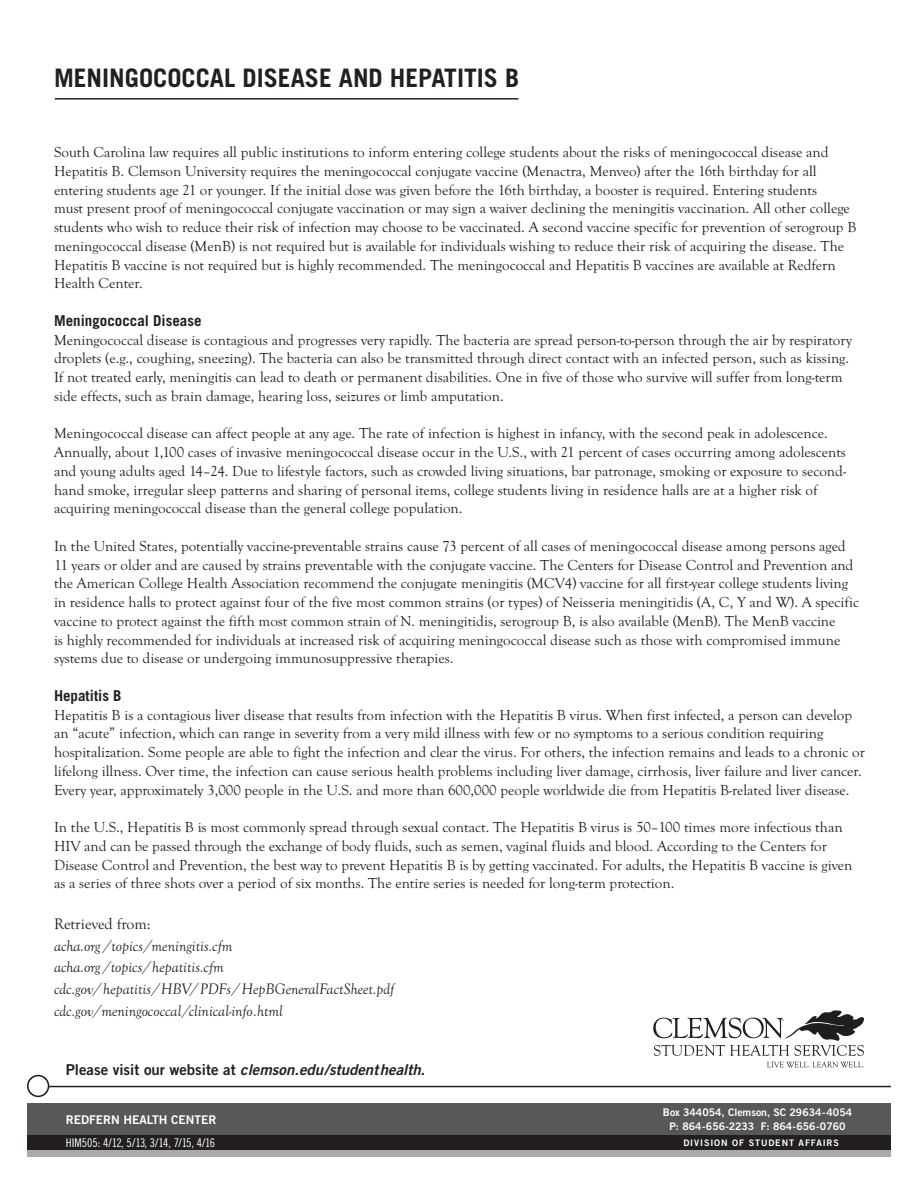
<style>
.page{position:relative;width:918px;height:1188px;background:#fff}
.page>*{position:absolute;margin:0;border:0;box-sizing:border-box;transform-origin:0 0}
.t1{font:700 25.5px "Trade Gothic LT Std";color:#231f20}
.t2{font:italic 15.75px "Goudy Old Sty TOT";color:#231f20}
.t3{font:15.75px "Goudy Old Sty TOT";color:#231f20}
.t4{font:15px/18.8px "Goudy Old Sty TOT";color:#231f20}
.t5{font:15px "Trade Gothic LT Std Bd 2 Obl";color:#231f20}
.t6{font:700 15px "Trade Gothic LT Std";color:#231f20}
.t7{font:12px "Trade Gothic LT Std Cn 18";letter-spacing:-.03em;color:#fff}
.t8{font:12px "Trade Gothic LT Std Bd 2";color:#fff}
.t9{font:10.5px "Trade Gothic LT Std Bd 2";color:#fff}
.t10{font:9px "Trade Gothic LT Std Bd 2";letter-spacing:.1em;color:#fff}
.s1{font-family:"Trade Gothic LT Std Bd 2"}
</style>
<div class="page">
<hr style="left:55px;top:98px;width:463px;height:2px;background:#231f20">
<div style="left:27px;top:1129px;width:864px;height:27px;background:#a8a9ad"></div>
<div style="left:27px;top:1115px;width:864px;height:35px;background:#231f20"></div>
<hr style="left:49px;top:1086px;width:842px;height:1px;background:#231f20">
<svg style="left:27px;top:1075px;width:22px;height:22px"></svg>
<div style="left:27px;top:1103px;width:864px;height:32px;background:#57585a"></div>
<svg style="left:653px;top:1010px;width:211px;height:46px"></svg>
<svg style="left:767px;top:1062px;width:97px;height:6px"></svg>
<p class="t1" style="left:54px;top:63px;width:467px">MENINGOCOCCAL DISEASE AND HEPATITIS B</p>
<p class="t4" style="left:54px;top:143px;width:804px">South Carolina law requires all public institutions to inform entering college students about the risks of meningococcal disease and Hepatitis B. Clemson University requires the meningococcal conjugate vaccine (Menactra, Menveo) after the 16th birthday for all entering students age 21 or younger. If the initial dose was given before the 16th birthday, a booster is required. Entering students<br>must present proof of meningococcal conjugate vaccination or may sign a waiver declining the meningitis vaccination. All other college students who wish to reduce their risk of infection may choose to be vaccinated. A second vaccine specific for prevention of serogroup B meningococcal disease (MenB) is not required but is available for individuals wishing to reduce their risk of acquiring the disease. The Hepatitis B vaccine is not required but is highly recommended. The meningococcal and Hepatitis B vaccines are available at Redfern Health Center.</p>
<p class="t6" style="left:54px;top:311px;width:149px">Meningococcal Disease</p>
<p class="t4" style="left:54px;top:331px;width:800px">Meningococcal disease is contagious and progresses very rapidly. The bacteria are spread person-to-person through the air by respiratory droplets (e.g., coughing, sneezing). The bacteria can also be transmitted through direct contact with an infected person, such as kissing.<br>If not treated early, meningitis can lead to death or permanent disabilities. One in five of those who survive will suffer from long-term side effects, such as brain damage, hearing loss, seizures or limb amputation.</p>
<p class="t4" style="left:54px;top:424px;width:794px">Meningococcal disease can affect people at any age. The rate of infection is highest in infancy, with the second peak in adolescence.<br>Annually, about 1,100 cases of invasive meningococcal disease occur in the U.S., with 21 percent of cases occurring among adolescents and young adults aged 14–24. Due to lifestyle factors, such as crowded living situations, bar patronage, smoking or exposure to second&shy;hand smoke, irregular sleep patterns and sharing of personal items, college students living in residence halls are at a higher risk of acquiring meningococcal disease than the general college population.</p>
<p class="t4" style="left:54px;top:537px;width:807px">In the United States, potentially vaccine-preventable strains cause 73 percent of all cases of meningococcal disease among persons aged 11 years or older and are caused by strains preventable with the conjugate vaccine. The Centers for Disease Control and Prevention and the American College Health Association recommend the conjugate meningitis (MCV4) vaccine for all first-year college students living in residence halls to protect against four of the five most common strains (or types) of Neisseria meningitidis (A, C, Y and W). A specific vaccine to protect against the fifth most common strain of N. meningitidis, serogroup B, is also available (MenB). The MenB vaccine<br>is highly recommended for individuals at increased risk of acquiring meningococcal disease such as those with compromised immune systems due to disease or undergoing immunosuppressive therapies.</p>
<p class="t6" style="left:54px;top:686px;width:69px">Hepatitis B</p>
<p class="t4" style="left:54px;top:706px;width:813px">Hepatitis B is a contagious liver disease that results from infection with the Hepatitis B virus. When first infected, a person can develop an “acute” infection, which can range in severity from a very mild illness with few or no symptoms to a serious condition requiring hospitalization. Some people are able to fight the infection and clear the virus. For others, the infection remains and leads to a chronic or lifelong illness. Over time, the infection can cause serious health problems including liver damage, cirrhosis, liver failure and liver cancer.<br>Every year, approximately 3,000 people in the U.S. and more than 600,000 people worldwide die from Hepatitis B-related liver disease.</p>
<p class="t4" style="left:54px;top:818px;width:800px">In the U.S., Hepatitis B is most commonly spread through sexual contact. The Hepatitis B virus is 50–100 times more infectious than HIV and can be passed through the exchange of body fluids, such as semen, vaginal fluids and blood. According to the Centers for Disease Control and Prevention, the best way to prevent Hepatitis B is by getting vaccinated. For adults, the Hepatitis B vaccine is given as a series of three shots over a period of six months. The entire series is needed for long-term protection.</p>
<p class="t3" style="left:54px;top:915px;width:98px">Retrieved from:</p>
<p class="t2" style="left:54px;top:937px;width:180px">acha.org /topics/meningitis.cfm</p>
<p class="t2" style="left:54px;top:959px;width:171px">acha.org /topics/hepatitis.cfm</p>
<p class="t2" style="left:54px;top:981px;width:342px">cdc.gov/hepatitis/HBV/PDFs/HepBGeneralFactSheet.pdf</p>
<p class="t2" style="left:54px;top:1002px;width:230px">cdc.gov/meningococcal/clinical-info.html</p>
<p class="t5" style="left:66px;top:1061px;width:361px"><span class="s1">Please visit our website at</span> clemson.edu/studenthealth<span class="s1">.</span></p>
<p class="t8" style="left:66px;top:1112px;width:152px">REDFERN HEALTH CENTER</p>
<p class="t7" style="left:66px;top:1135px;width:151px">HIM505: 4/12, 5/13, 3/14, 7/15, 4/16</p>
<p class="t9" style="left:663px;top:1106px;width:191px">Box 344054, Clemson, SC 29634-4054</p>
<p class="t9" style="left:670px;top:1120px;width:178px">P: 864-656-2233 F: 864-656-0760</p>
<p class="t10" style="left:683px;top:1137px;width:157px">DIVISION OF STUDENT AFFAIRS</p>
</div>
